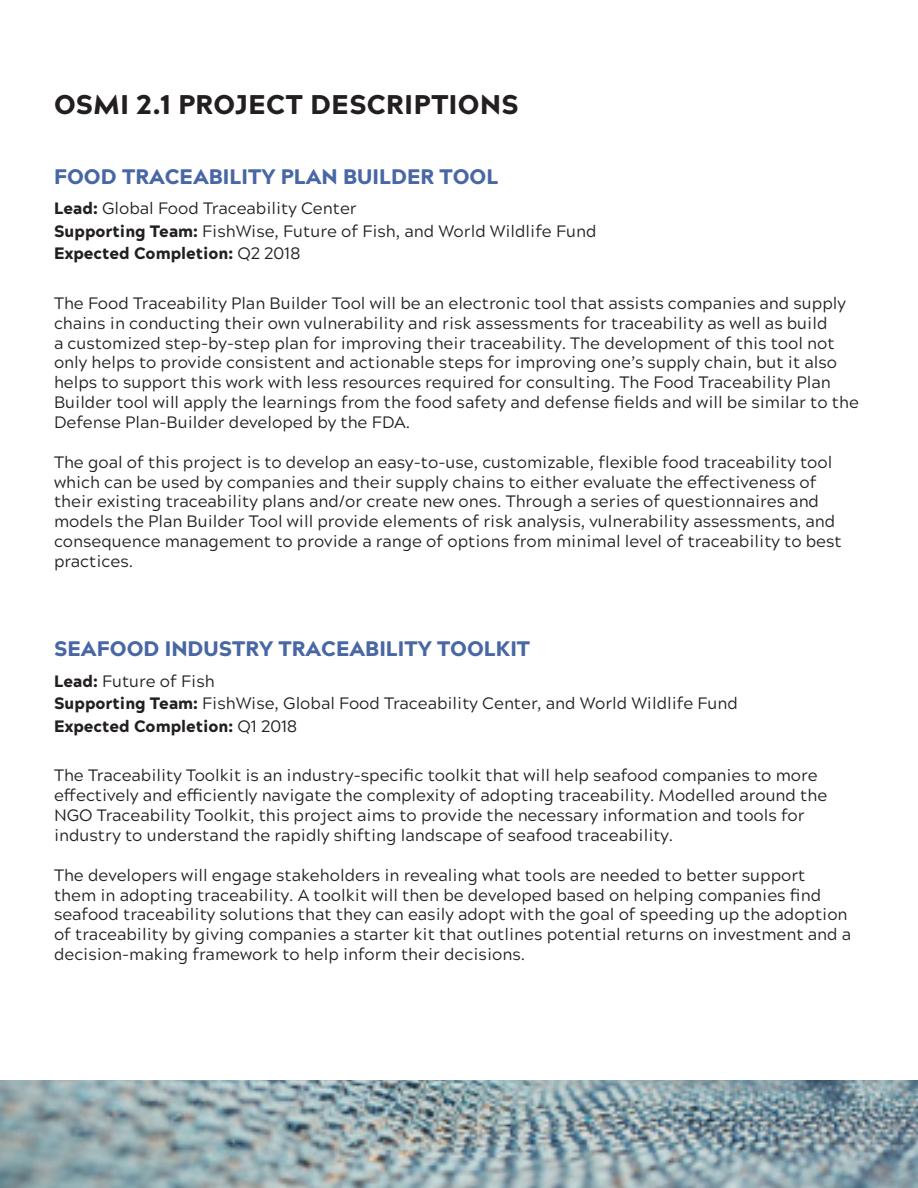
<style>
.page{position:relative;width:918px;height:1188px;background:#fff}
.page>*{position:absolute;margin:0;border:0;box-sizing:border-box;transform-origin:0 0}
.t1{font:900 27px "Acherus Grotesque";letter-spacing:.015em;color:#231f20}
.t2{font:900 21px "Acherus Grotesque";color:#4967a5}
.t3{font:16.5px/19.8px "Acherus Grotesque";color:#231f20}
.t4{font:900 16.5px "Acherus Grotesque";color:#231f20}
.s1{font-weight:900}
.s2{font-weight:400}
</style>
<div class="page">
<img style="left:0;top:1080px;width:918px;height:108px">
<p class="t1" style="left:54px;top:81px;width:466px">OSMI 2.1 PROJECT DESCRIPTIONS</p>
<p class="t2" style="left:54px;top:158px;width:446px">FOOD TRACEABILITY PLAN BUILDER TOOL</p>
<p class="t3" style="left:54px;top:198px;width:304px"><span class="s1">Lead:</span> Global Food Traceability Center</p>
<p class="t3" style="left:54px;top:220px;width:544px"><span class="s1">Supporting Team:</span> FishWise, Future of Fish, and World Wildlife Fund</p>
<p class="t4" style="left:54px;top:239px;width:248px">Expected Completion: <span class="s2">Q2 2018</span></p>
<p class="t3" style="left:54px;top:292px;width:806px">The Food Traceability Plan Builder Tool will be an electronic tool that assists companies and supply chains in conducting their own vulnerability and risk assessments for traceability as well as build<br>a customized step-by-step plan for improving their traceability. The development of this tool not only helps to provide consistent and actionable steps for improving one’s supply chain, but it also helps to support this work with less resources required for consulting. The Food Traceability Plan Builder tool will apply the learnings from the food safety and defense fields and will be similar to the Defense Plan-Builder developed by the FDA.</p>
<p class="t3" style="left:54px;top:451px;width:789px">The goal of this project is to develop an easy-to-use, customizable, flexible food traceability tool which can be used by companies and their supply chains to either evaluate the effectiveness of their existing traceability plans and/or create new ones. Through a series of questionnaires and models the Plan Builder Tool will provide elements of risk analysis, vulnerability assessments, and consequence management to provide a range of options from minimal level of traceability to best practices.</p>
<p class="t2" style="left:54px;top:631px;width:478px">SEAFOOD INDUSTRY TRACEABILITY TOOLKIT</p>
<p class="t3" style="left:54px;top:670px;width:162px"><span class="s1">Lead:</span> Future of Fish</p>
<p class="t3" style="left:54px;top:693px;width:685px"><span class="s1">Supporting Team:</span> FishWise, Global Food Traceability Center, and World Wildlife Fund</p>
<p class="t4" style="left:54px;top:712px;width:245px">Expected Completion: <span class="s2">Q1 2018</span></p>
<p class="t3" style="left:54px;top:765px;width:775px">The Traceability Toolkit is an industry-specific toolkit that will help seafood companies to more effectively and efficiently navigate the complexity of adopting traceability. Modelled around the NGO Traceability Toolkit, this project aims to provide the necessary information and tools for industry to understand the rapidly shifting landscape of seafood traceability.</p>
<p class="t3" style="left:54px;top:864px;width:799px">The developers will engage stakeholders in revealing what tools are needed to better support them in adopting traceability. A toolkit will then be developed based on helping companies find seafood traceability solutions that they can easily adopt with the goal of speeding up the adoption of traceability by giving companies a starter kit that outlines potential returns on investment and a decision-making framework to help inform their decisions.</p>
</div>
